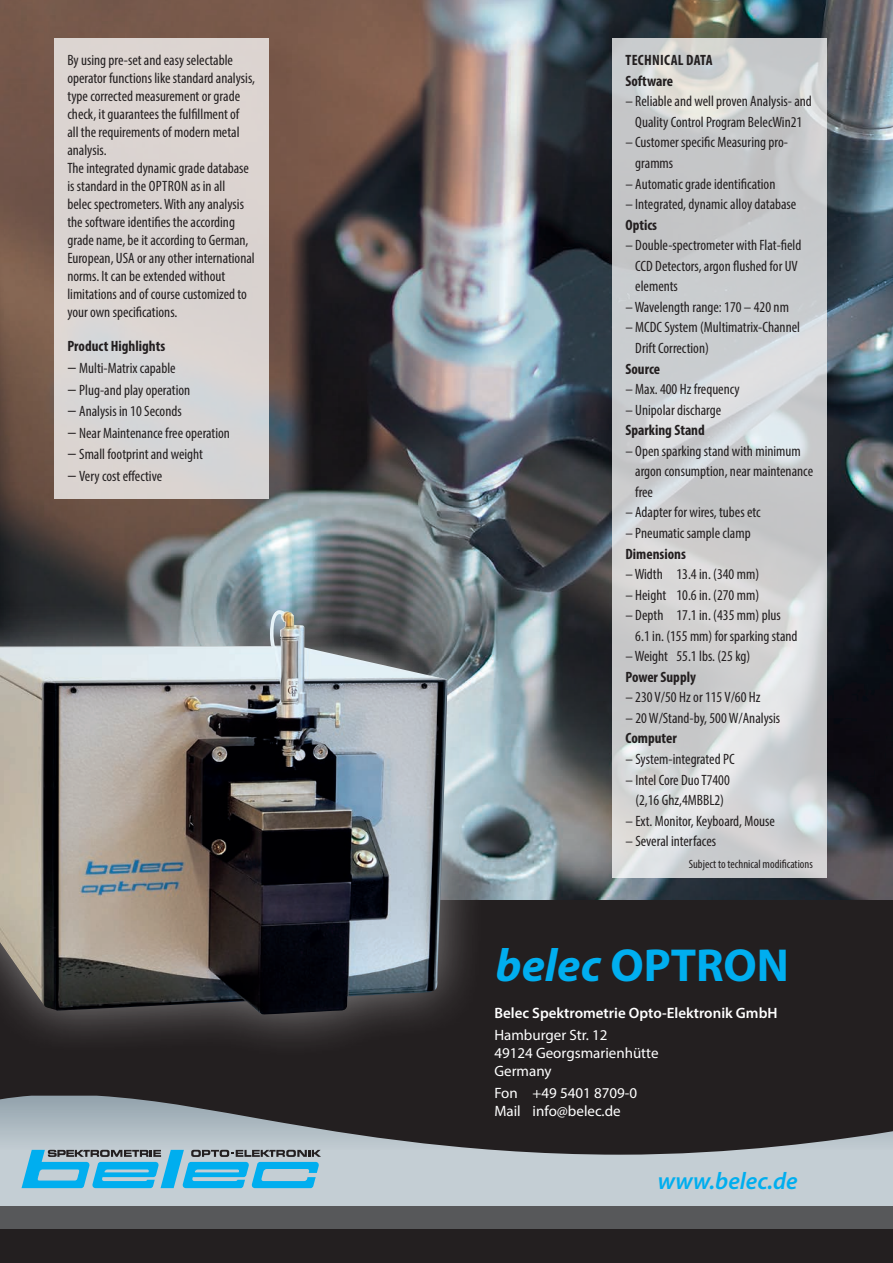
<style>
.page{position:relative;width:893px;height:1263px;background:#fff}
.page>*{position:absolute;margin:0;border:0;box-sizing:border-box;transform-origin:0 0}
.t1{font:700 46.5px "Myriad Pro";color:#00aeef}
.t2{font:italic 600 24px "Myriad Pro";letter-spacing:.005em;color:#00aeef}
.t3{font:condensed 15px/18px "Myriad Pro";color:#231f20}
.t4{font:700 condensed 15px/20.5px "Myriad Pro";color:#231f20}
.t5{font:15px/18px "Myriad Pro";color:#fff}
.t6{font:600 15px "Myriad Pro";color:#fff}
.t7{font:condensed 12px "Myriad Pro";color:#231f20}
.s1{font-size:18px}
.s2{font-style:italic}
</style>
<div class="page">
<img style="left:0;top:0;width:893px;height:900px">
<svg style="left:612px;top:38px;width:215px;height:840px;fill:#cacdcf"></svg>
<div style="left:54px;top:38px;width:215px;height:460px;background:#dad4d1"></div>
<div style="left:0;top:900px;width:893px;height:363px;background:#231f20"></div>
<svg style="left:0;top:1096px;width:893px;height:110px"></svg>
<svg style="left:22px;top:1150px;width:299px;height:38px"></svg>
<div style="left:0;top:1206px;width:893px;height:22px;background:#57585a"></div>
<div style="left:0;top:566px;width:494px;height:495px;background:#fff;opacity:.45"></div>
<img style="left:0;top:610px;width:448px;height:405px">
<p class="t3" style="left:67px;top:51px;width:189px">By using pre-set and easy selectable operator functions like standard analysis, type corrected measurement or grade check, it guarantees the fulfillment of<br>all the requirements of modern metal analysis.<br>The integrated dynamic grade database is standard in the OPTRON as in all<br>belec spectrometers. With any analysis the software identifies the according grade name, be it according to German, European, USA or any other international norms. It can be extended without limitations and of course customized to your own specifications.</p>
<p class="t4" style="left:67px;top:336px;width:99px">Product Highlights</p>
<p class="t3" style="left:67px;top:359px;width:110px"><span class="s1">–</span> Multi-Matrix capable</p>
<p class="t3" style="left:67px;top:380px;width:124px"><span class="s1">–</span> Plug-and play operation</p>
<p class="t3" style="left:67px;top:402px;width:116px"><span class="s1">–</span> Analysis in 10 Seconds</p>
<p class="t3" style="left:67px;top:424px;width:164px"><span class="s1">–</span> Near Maintenance free operation</p>
<p class="t3" style="left:67px;top:445px;width:137px"><span class="s1">–</span> Small footprint and weight</p>
<p class="t3" style="left:67px;top:467px;width:96px"><span class="s1">–</span> Very cost effective</p>
<p class="t4" style="left:625px;top:50px;width:89px">TECHNICAL DATA<br>Software</p>
<p class="t3" style="left:625px;top:91px;width:188px;line-height:20.5px;text-align:center">– Reliable and well proven Analysis- and<br>Quality Control Program BelecWin21</p>
<p class="t3" style="left:635px;top:132px;width:154px;line-height:20.5px;text-indent:-10px">– Customer specific Measuring pro&shy;gramms</p>
<p class="t3" style="left:625px;top:174px;width:151px">– Automatic grade identification</p>
<p class="t3" style="left:625px;top:195px;width:172px">– Integrated, dynamic alloy database</p>
<p class="t4" style="left:625px;top:214px;width:33px">Optics</p>
<p class="t3" style="left:635px;top:235px;width:168px;line-height:20.5px;text-indent:-10px">– Double-spectrometer with Flat-field<br>CCD Detectors, argon flushed for UV elements</p>
<p class="t3" style="left:625px;top:298px;width:165px">– Wavelength range: 170 – 420 nm</p>
<p class="t3" style="left:635px;top:317px;width:166px;line-height:20.5px;text-indent:-10px">– MCDC System (Multimatrix-Channel<br>Drift Correction)</p>
<p class="t4" style="left:625px;top:358px;width:36px">Source</p>
<p class="t3" style="left:625px;top:380px;width:116px">– Max. 400 Hz frequency</p>
<p class="t3" style="left:625px;top:400px;width:97px">– Unipolar discharge</p>
<p class="t4" style="left:625px;top:420px;width:81px">Sparking Stand</p>
<p class="t3" style="left:635px;top:440px;width:179px;line-height:20.5px;text-indent:-10px">– Open sparking stand with minimum argon consumption, near maintenance free</p>
<p class="t3" style="left:625px;top:503px;width:137px">– Adapter for wires, tubes etc</p>
<p class="t3" style="left:625px;top:524px;width:127px">– Pneumatic sample clamp</p>
<p class="t4" style="left:625px;top:543px;width:62px">Dimensions</p>
<p class="t3" style="left:625px;top:565px;width:135px">– Width 13.4 in. (340 mm)</p>
<p class="t3" style="left:625px;top:585px;width:135px">– Height 10.6 in. (270 mm)</p>
<p class="t3" style="left:635px;top:605px;width:164px;line-height:20.5px;text-indent:-10px">– Depth 17.1 in. (435 mm) plus<br>6.1 in. (155 mm) for sparking stand</p>
<p class="t3" style="left:625px;top:647px;width:126px">– Weight 55.1 lbs. (25 kg)</p>
<p class="t4" style="left:625px;top:666px;width:72px">Power Supply</p>
<p class="t3" style="left:625px;top:688px;width:137px">– 230 V/50 Hz or 115 V/60 Hz</p>
<p class="t3" style="left:625px;top:709px;width:156px">– 20W/Stand-by, 500W/Analysis</p>
<p class="t4" style="left:625px;top:728px;width:53px">Computer</p>
<p class="t3" style="left:625px;top:750px;width:111px">– System-integrated PC</p>
<p class="t3" style="left:625px;top:769px;width:106px;line-height:20.5px;text-align:center">– Intel Core Duo T7400 (2,16 Ghz,4MBBL2)</p>
<p class="t3" style="left:625px;top:811px;width:151px">– Ext. Monitor, Keyboard, Mouse</p>
<p class="t3" style="left:625px;top:832px;width:92px">– Several interfaces</p>
<p class="t7" style="left:689px;top:857px;width:125px">Subject to technical modifications</p>
<h1 class="t1" style="left:495px;top:935px;width:295px"><span class="s2">belec</span> OPTRON</h1>
<p class="t6" style="left:494px;top:1003px;width:285px">Belec Spektrometrie Opto-Elektronik GmbH</p>
<p class="t5" style="left:494px;top:1026px;width:166px">Hamburger Str. 12<br>49124 Georgsmarienhütte<br>Germany</p>
<p class="t5" style="left:494px;top:1084px;width:144px">Fon +49 5401 8709-0<br>Mail info@belec.de</p>
<h2 class="t2" style="left:658px;top:1165px;width:141px">www.belec.de</h2>
</div>
